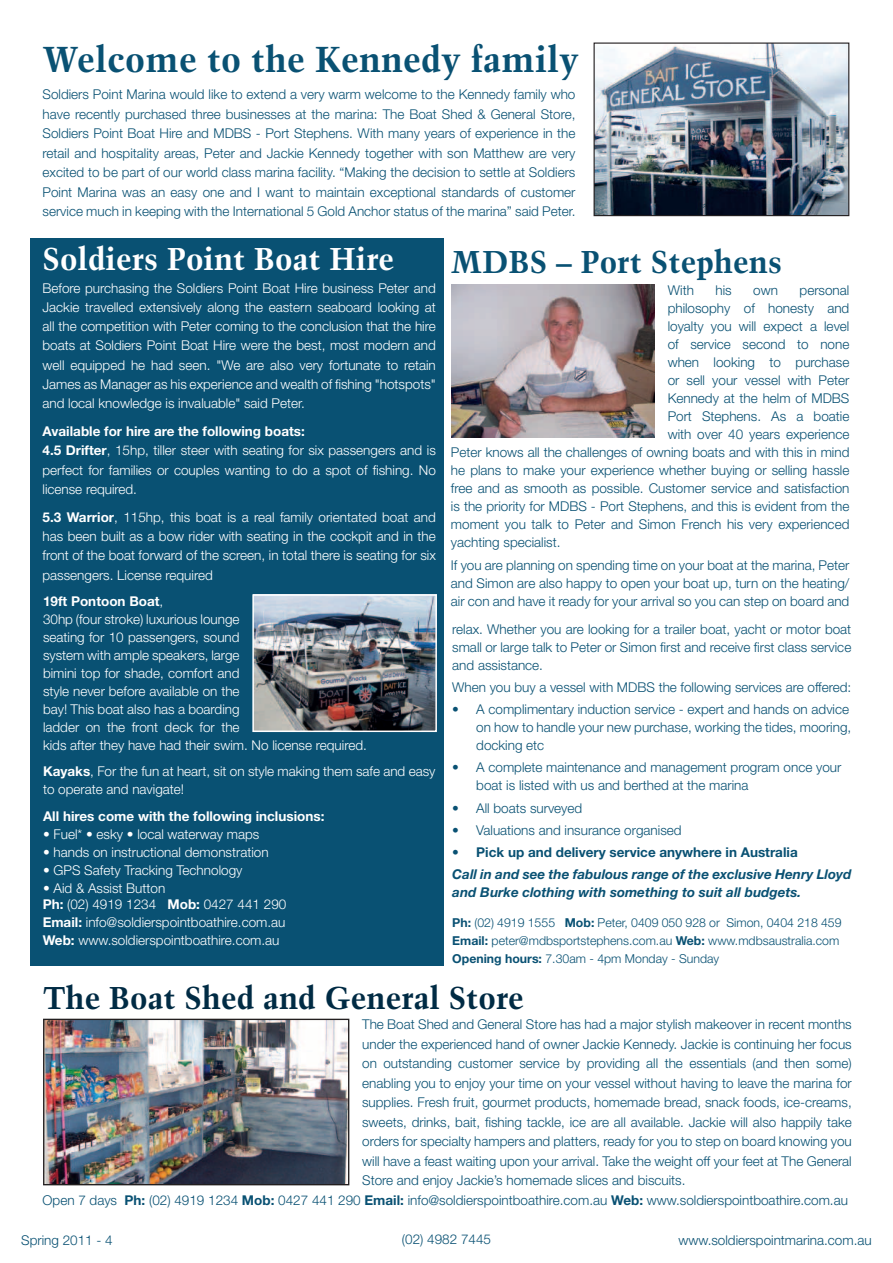
<style>
.page{position:relative;width:893px;height:1263px;background:#fff}
.page>*{position:absolute;margin:0;border:0;box-sizing:border-box;transform-origin:0 0}
.t1{font:700 36px "Trump Mediaeval";color:#095173}
.t2{font:700 31.5px "Trump Mediaeval";color:#002b44}
.t3{font:700 31.5px "Trump Mediaeval";color:#fff}
.t4{font:700 31.5px "Trump Mediaeval";color:#095173}
.t5{font:300 13.5px/19.5px "Helvetica Neue";color:#095173;text-align:justify}
.t6{font:300 13.5px/19.4px "Helvetica Neue";color:#fff}
.t7{font:italic 700 13.5px/18px "Helvetica Neue";color:#095173}
.t8{font:700 13.5px "Helvetica Neue";color:#095173}
.t9{font:700 13.5px "Helvetica Neue";color:#fff}
.t10{font:300 12.3px/18px "Helvetica Neue";color:#095173}
.s1{font-weight:700}
</style>
<div class="page">
<div style="left:31px;top:238px;width:413px;height:727px;background:#095173"></div>
<img style="left:45px;top:1021px;width:302px;height:162px">
<div style="left:43px;top:1019px;width:306px;height:166px;border:1px solid #231f20"></div>
<img style="left:596px;top:45px;width:251px;height:169px">
<div style="left:594px;top:43px;width:255px;height:173px;border:1px solid #231f20"></div>
<img style="left:255px;top:597px;width:179px;height:132px">
<div style="left:252px;top:594px;width:185px;height:138px;border:2px solid #fff"></div>
<img style="left:451px;top:285px;width:204px;height:152px">
<h1 class="t1" style="left:43px;top:36px;width:538px">Welcome to the Kennedy family</h1>
<p class="t5" style="left:43px;top:84px;width:534px">Soldiers Point Marina would like to extend a very warm welcome to the Kennedy family who have recently purchased three businesses at the marina: The Boat Shed &amp; General Store, Soldiers Point Boat Hire and MDBS - Port Stephens. With many years of experience in the retail and hospitality areas, Peter and Jackie Kennedy together with son Matthew are very excited to be part of our world class marina facility. “Making the decision to settle at Soldiers Point Marina was an easy one and I want to maintain exceptional standards of customer service much in keeping with the International 5 Gold Anchor status of the marina” said Peter.</p>
<h2 class="t3" style="left:43px;top:239px;width:353px">Soldiers Point Boat Hire</h2>
<p class="t6" style="left:43px;top:278px;width:395px;text-align:justify">Before purchasing the Soldiers Point Boat Hire business Peter and Jackie travelled extensively along the eastern seaboard looking at all the competition with Peter coming to the conclusion that the hire boats at Soldiers Point Boat Hire were the best, most modern and well equipped he had seen. "We are also very fortunate to retain James as Manager as his experience and wealth of fishing "hotspots" and local knowledge is invaluable" said Peter.</p>
<p class="t6" style="left:43px;top:421px;width:395px"><span class="s1">Available for hire are the following boats:<br>4.5 Drifter</span>, 15hp, tiller steer with seating for six passengers and is perfect for families or couples wanting to do a spot of fishing. No license required.</p>
<p class="t6" style="left:43px;top:507px;width:395px;text-align:justify"><span class="s1">5.3 Warrior</span>, 115hp, this boat is a real family orientated boat and has been built as a bow rider with seating in the cockpit and in the front of the boat forward of the screen, in total there is seating for six passengers. License required</p>
<p class="t6" style="left:43px;top:592px;width:325px;line-height:18px"><span class="s1">19ft Pontoon Boat</span>,<br>30hp (four stroke) luxurious lounge<br>seating for 10 passengers, sound<br>system with ample speakers, large<br>bimini top for shade, comfort and<br>style never before available on the<br>bay! This boat also has a boarding<br>ladder on the front deck for the<br>kids after they have had their swim. No license required.</p>
<p class="t6" style="left:43px;top:762px;width:394px;line-height:18px"><span class="s1">Kayaks</span>, For the fun at heart, sit on style making them safe and easy to operate and navigate!</p>
<p class="t9" style="left:43px;top:807px;width:283px">All hires come with the following inclusions:</p>
<p class="t6" style="left:43px;top:824px;width:218px">• Fuel* • esky • local waterway maps</p>
<p class="t6" style="left:43px;top:842px;width:227px">• hands on instructional demonstration</p>
<p class="t6" style="left:43px;top:860px;width:201px">• GPS Safety Tracking Technology</p>
<p class="t6" style="left:43px;top:879px;width:245px;line-height:16.6px">• Aid &amp; Assist Button<br><span class="s1">Ph:</span> (02) 4919 1234 <span class="s1">Mob:</span> 0427 441 290</p>
<p class="t6" style="left:43px;top:913px;width:244px;line-height:18px"><span class="s1">Email:</span> info@soldierspointboathire.com.au<br><span class="s1">Web:</span> www.soldierspointboathire.com.au</p>
<h2 class="t4" style="left:451px;top:242px;width:333px">MDBS – Port Stephens</h2>
<p class="t5" style="left:668px;top:280px;width:28px">With</p>
<p class="t5" style="left:715px;top:280px;width:18px">his</p>
<p class="t5" style="left:753px;top:280px;width:26px">own</p>
<p class="t5" style="left:800px;top:280px;width:51px">personal</p>
<p class="t5" style="left:668px;top:298px;width:183px">philosophy of honesty and</p>
<p class="t5" style="left:668px;top:316px;width:183px">loyalty you will expect a level</p>
<p class="t5" style="left:668px;top:334px;width:183px">of service second to none</p>
<p class="t5" style="left:668px;top:352px;width:183px">when looking to purchase</p>
<p class="t5" style="left:668px;top:370px;width:183px">or sell your vessel with Peter</p>
<p class="t5" style="left:668px;top:388px;width:183px">Kennedy at the helm of MDBS</p>
<p class="t5" style="left:668px;top:406px;width:183px">Port Stephens. As a boatie</p>
<p class="t5" style="left:668px;top:424px;width:183px">with over 40 years experience</p>
<p class="t5" style="left:451px;top:442px;width:400px">Peter knows all the challenges of owning boats and with this in mind</p>
<p class="t5" style="left:451px;top:460px;width:400px">he plans to make your experience whether buying or selling hassle</p>
<p class="t5" style="left:451px;top:478px;width:400px">free and as smooth as possible. Customer service and satisfaction</p>
<p class="t5" style="left:451px;top:496px;width:400px">is the priority for MDBS - Port Stephens, and this is evident from the</p>
<p class="t5" style="left:451px;top:514px;width:400px">moment you talk to Peter and Simon French his very experienced</p>
<p class="t5" style="left:451px;top:532px;width:111px">yachting specialist.</p>
<p class="t5" style="left:451px;top:555px;width:400px;line-height:18px">If you are planning on spending time on your boat at the marina, Peter and Simon are also happy to open your boat up, turn on the heating/ air con and have it ready for your arrival so you can step on board and</p>
<p class="t5" style="left:452px;top:619px;width:401px;line-height:18px">relax. Whether you are looking for a trailer boat, yacht or motor boat small or large talk to Peter or Simon first and receive first class service and assistance.</p>
<p class="t5" style="left:452px;top:677px;width:401px">When you buy a vessel with MDBS the following services are offered:</p>
<p class="t5" style="left:476px;top:700px;width:377px;line-height:18px;text-align:left;text-indent:-24px">• A complimentary induction service - expert and hands on advice on how to handle your new purchase, working the tides, mooring, docking etc</p>
<p class="t5" style="left:476px;top:758px;width:367px;line-height:18px;text-indent:-24px">• A complete maintenance and management program once your boat is listed with us and berthed at the marina</p>
<p class="t5" style="left:452px;top:798px;width:132px">• All boats surveyed</p>
<p class="t5" style="left:452px;top:820px;width:231px">• Valuations and insurance organised</p>
<p class="t8" style="left:452px;top:844px;width:347px">• Pick up and delivery service anywhere in Australia</p>
<p class="t7" style="left:452px;top:865px;width:401px">Call in and see the fabulous range of the exclusive Henry Lloyd and Burke clothing with something to suit all budgets.</p>
<p class="t10" style="left:452px;top:913px;width:391px"><span class="s1">Ph:</span> (02) 4919 1555 <span class="s1">Mob:</span> Peter, 0409 050 928 or Simon, 0404 218 459<br><span class="s1">Email:</span> peter@mdbsportstephens.com.au <span class="s1">Web:</span> www.mdbsaustralia.com<br><span class="s1">Opening hours:</span> 7.30am - 4pm Monday - Sunday</p>
<h2 class="t2" style="left:43px;top:978px;width:483px">The Boat Shed and General Store</h2>
<p class="t5" style="left:362px;top:1014px;width:491px">The Boat Shed and General Store has had a major stylish makeover in recent months under the experienced hand of owner Jackie Kennedy. Jackie is continuing her focus on outstanding customer service by providing all the essentials (and then some) enabling you to enjoy your time on your vessel without having to leave the marina for supplies. Fresh fruit, gourmet products, homemade bread, snack foods, ice-creams, sweets, drinks, bait, fishing tackle, ice are all available. Jackie will also happily take orders for specialty hampers and platters, ready for you to step on board knowing you will have a feast waiting upon your arrival. Take the weight off your feet at The General Store and enjoy Jackie’s homemade slices and biscuits.</p>
<p class="t5" style="left:43px;top:1190px;width:807px">Open 7 days <span class="s1">Ph:</span> (02) 4919 1234 <span class="s1">Mob:</span> 0427 441 290 <span class="s1">Email:</span> info@soldierspointboathire.com.au <span class="s1">Web:</span> www.soldierspointboathire.com.au</p>
<p class="t5" style="left:21px;top:1230px;width:93px">Spring 2011 - 4</p>
<p class="t5" style="left:402px;top:1229px;width:91px">(02) 4982 7445</p>
<p class="t5" style="left:678px;top:1230px;width:195px">www.soldierspointmarina.com.au</p>
</div>
